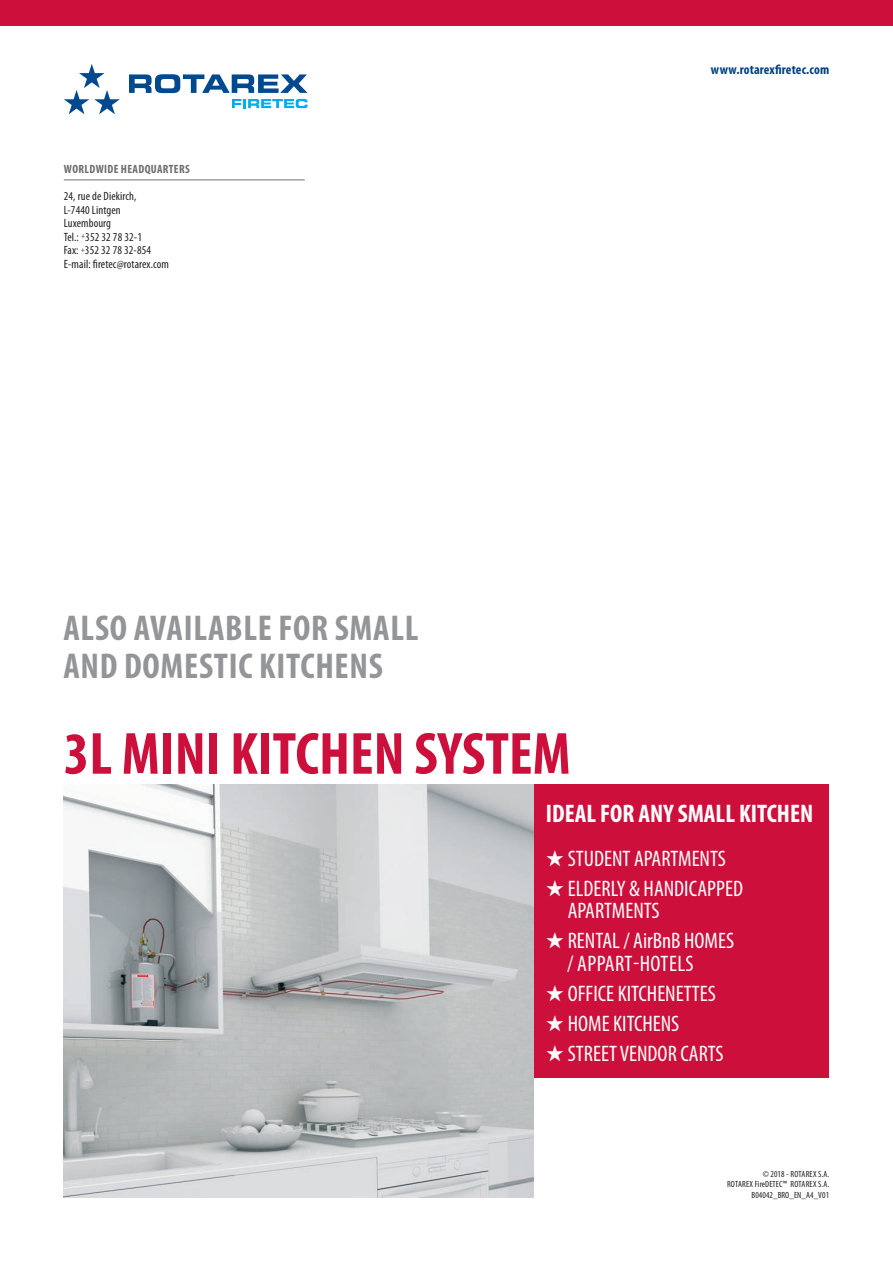
<style>
.page{position:relative;width:893px;height:1263px;background:#fff}
.page>*{position:absolute;margin:0;border:0;box-sizing:border-box;transform-origin:0 0}
.t1{font:700 condensed 60px "Myriad Pro";color:#cd0f3b}
.t2{font:700 condensed 36px/37.5px "Myriad Pro";letter-spacing:.02em;color:#939598}
.t3{font:700 condensed 25.5px "Myriad Pro";color:#fff}
.t4{font:condensed 22.5px/22.5px "Myriad Pro";color:#fff}
.t5{font:700 condensed 13.5px "Myriad Pro";letter-spacing:.01em;color:#014081}
.t6{font:condensed 12px/13.5px "Myriad Pro";letter-spacing:.01em;color:#231f20}
.t7{font:700 condensed 12px "Myriad Pro";letter-spacing:.03em;color:#6c6d70}
.t8{font:condensed 9px/10.5px "Myriad Pro";letter-spacing:.01em;color:#231f20;text-align:right}
</style>
<div class="page">
<div style="left:0;top:0;width:893px;height:26px;background:#cd0f3b"></div>
<svg style="left:232px;top:99px;width:76px;height:9px"></svg>
<svg style="left:129px;top:74px;width:179px;height:19px"></svg>
<svg style="left:64px;top:64px;width:56px;height:50px"></svg>
<hr style="left:64px;top:180px;width:241px;height:1px;background:#6c6d70">
<div style="left:534px;top:785px;width:295px;height:293px;background:#cd0f3b"></div>
<img style="left:64px;top:785px;width:470px;height:413px">
<p class="t7" style="left:64px;top:162px;width:127px">WORLDWIDE HEADQUARTERS</p>
<p class="t6" style="left:64px;top:189px;width:107px">24, rue de Diekirch,<br>L-7440 Lintgen<br>Luxembourg<br>Tel.: <sup>+</sup>352 32 78 32-1<br>Fax: <sup>+</sup>352 32 78 32-854<br>E-mail: firetec@rotarex.com</p>
<h2 class="t2" style="left:63px;top:609px;width:357px">ALSO AVAILABLE FOR SMALL<br>AND DOMESTIC KITCHENS</h2>
<p class="t5" style="left:711px;top:61px;width:120px">www.rotarexfiretec.com</p>
<h1 class="t1" style="left:64px;top:716px;width:508px">3L MINI KITCHEN SYSTEM</h1>
<p class="t3" style="left:546px;top:798px;width:269px">IDEAL FOR ANY SMALL KITCHEN</p>
<p class="t4" style="left:546px;top:847px;width:181px">★ STUDENT APARTMENTS</p>
<p class="t4" style="left:568px;top:877px;width:177px;text-indent:-22px">★ ELDERLY &amp; HANDICAPPED<br>APARTMENTS</p>
<p class="t4" style="left:567px;top:929px;width:169px;text-indent:-21px">★ RENTAL / AirBnB HOMES / APPART-HOTELS</p>
<p class="t4" style="left:546px;top:982px;width:172px">★ OFFICE KITCHENETTES</p>
<p class="t4" style="left:546px;top:1012px;width:135px">★ HOME KITCHENS</p>
<p class="t4" style="left:546px;top:1042px;width:179px">★ STREET VENDOR CARTS</p>
<p class="t8" style="left:727px;top:1168px;width:104px">© 2018 - ROTAREX S.A.<br>ROTAREX FireDETEC™ ROTAREX S.A.<br>B04042_BRO_EN_A4_V01</p>
</div>
